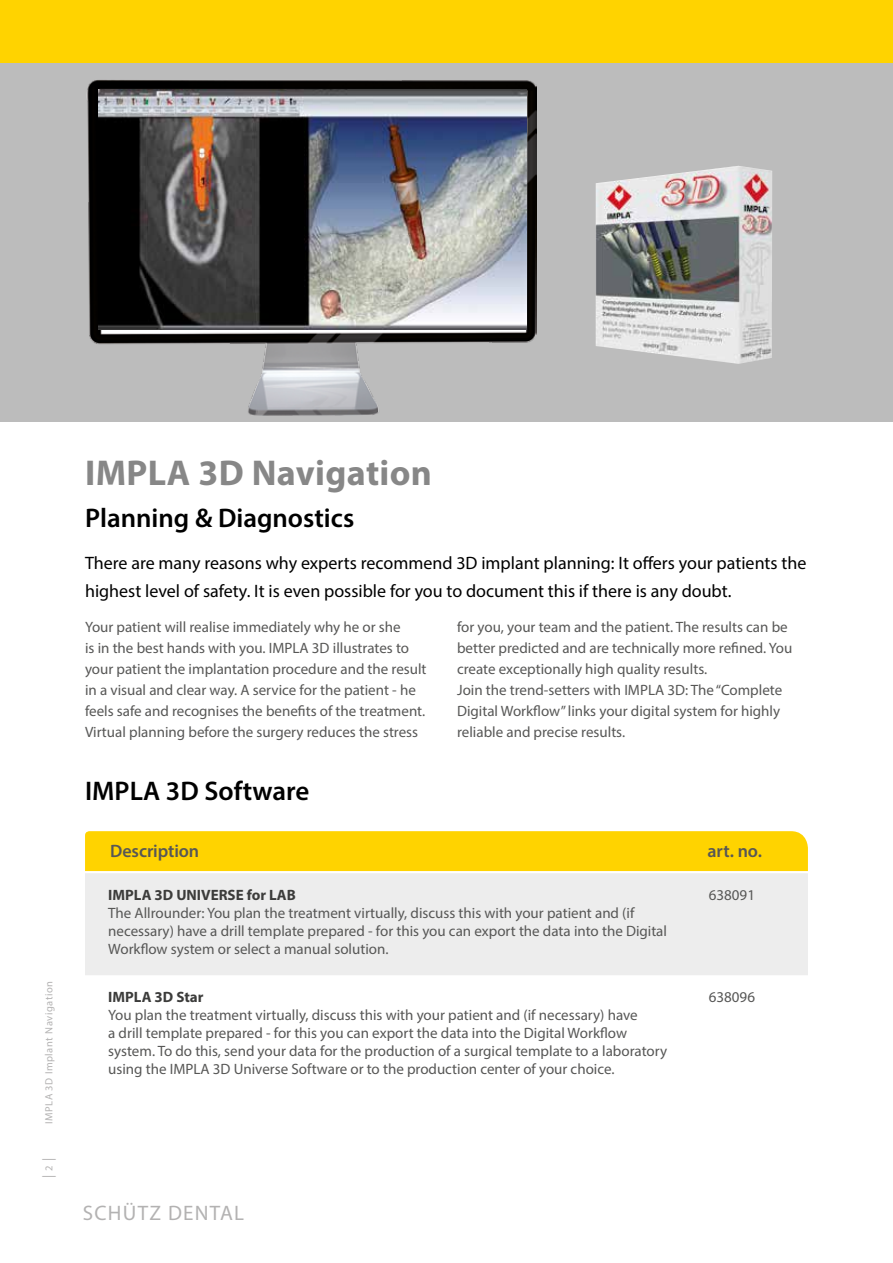
<style>
.page{position:relative;width:893px;height:1263px;background:#fff}
.page>*{position:absolute;margin:0;border:0;box-sizing:border-box;transform-origin:0 0}
.t1{font:700 36px "Myriad Pro";letter-spacing:.01em;color:#878787}
.t2{font:600 27px "Myriad Pro";color:#000}
.t3{font:21px "Myriad Pro";letter-spacing:.06em;color:#b3b2b2}
.t4{font:18px/28.5px "Myriad Pro";color:#000}
.t5{font:600 18px "Myriad Pro";letter-spacing:-.005em;color:#575756}
.t6{font:15px/21px "Myriad Pro";color:#575756}
.t7{font:700 15px "Myriad Pro";color:#3c3c3b}
.t8{font:13.5px "Myriad Pro";color:#b3b2b2}
.t9{font:10.5px "Myriad Pro";letter-spacing:.05em;color:#b3b2b2}
.s1{font-size:10.5px}
</style>
<div class="page">
<div style="left:0;top:0;width:893px;height:64px;background:#ffd300"></div>
<div style="left:0;top:64px;width:893px;height:358px;background:#bcbcbc"></div>
<img style="left:86px;top:80px;width:450px;height:336px">
<img style="left:98px;top:90px;width:428px;height:239px">
<img style="left:596px;top:166px;width:176px;height:198px">
<div style="left:85px;top:873px;width:723px;height:102px;background:#ededed"></div>
<div style="left:85px;top:831px;width:723px;height:40px;background:#ffd300"></div>
<p class="t9" style="left:43px;top:1124px;width:144px;rotate:-90deg">IMPLA 3D Implant Navigation</p>
<p class="t8" style="left:40px;top:1178px;width:22px;rotate:-90deg">| <span class="s1">2</span> |</p>
<h1 class="t1" style="left:85px;top:449px;width:349px">IMPLA 3D Navigation</h1>
<h2 class="t2" style="left:85px;top:501px;width:271px">Planning &amp; Diagnostics</h2>
<p class="t4" style="left:85px;top:548px;width:723px">There are many reasons why experts recommend 3D implant planning: It offers your patients the highest level of safety. It is even possible for you to document this if there is any doubt.</p>
<p class="t6" style="left:85px;top:616px;width:343px">Your patient will realise immediately why he or she<br>is in the best hands with you. IMPLA 3D illustrates to your patient the implantation procedure and the result in a visual and clear way. A service for the patient - he feels safe and recognises the benefits of the treatment.<br>Virtual planning before the surgery reduces the stress</p>
<p class="t6" style="left:457px;top:616px;width:337px">for you, your team and the patient. The results can be better predicted and are technically more refined. You create exceptionally high quality results.<br>Join the trend-setters with IMPLA 3D: The “Complete Digital Workflow” links your digital system for highly reliable and precise results.</p>
<h2 class="t2" style="left:85px;top:774px;width:226px">IMPLA 3D Software</h2>
<p class="t5" style="left:110px;top:839px;width:91px">Description</p>
<p class="t5" style="left:708px;top:839px;width:56px">art. no.</p>
<p class="t7" style="left:108px;top:885px;width:189px">IMPLA 3D UNIVERSE for LAB</p>
<p class="t6" style="left:108px;top:904px;width:560px;line-height:18px">The Allrounder: You plan the treatment virtually, discuss this with your patient and (if necessary) have a drill template prepared - for this you can export the data into the Digital<br>Workflow system or select a manual solution.</p>
<p class="t7" style="left:108px;top:987px;width:97px">IMPLA 3D Star</p>
<p class="t6" style="left:108px;top:1006px;width:560px;line-height:18px">You plan the treatment virtually, discuss this with your patient and (if necessary) have<br>a drill template prepared - for this you can export the data into the Digital Workflow system. To do this, send your data for the production of a surgical template to a laboratory using the IMPLA 3D Universe Software or to the production center of your choice.</p>
<p class="t6" style="left:709px;top:884px;width:48px">638091</p>
<p class="t6" style="left:709px;top:986px;width:48px">638096</p>
<h3 class="t3" style="left:83px;top:1200px;width:163px">SCHÜTZ DENTAL</h3>
</div>
